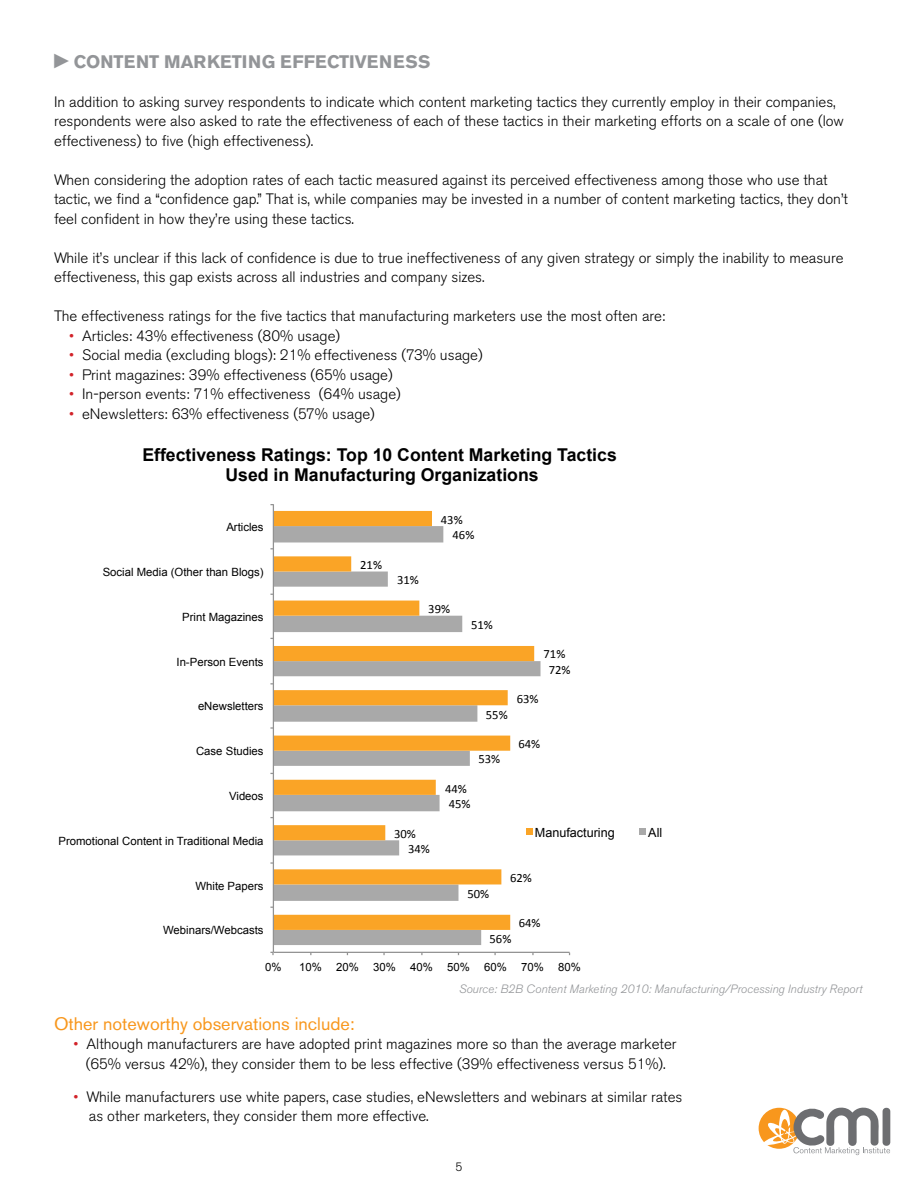
<style>
.page{position:relative;width:918px;height:1188px;background:#fff}
.page>*{position:absolute;margin:0;border:0;box-sizing:border-box;transform-origin:0 0}
.t1{font:18px "Akzidenz Grotesk BE";color:#f8971d}
.t2{font:700 18px "Akzidenz Grotesk BE";color:#939598}
.t3{font:700 17.7px/20.2px "Arial";color:#000;text-align:center}
.t4{font:300 15px/19.5px "Akzidenz Grotesk BE";color:#000}
.t5{font:12.6px "Calibri";color:#000}
.t6{font:12.6px "Arial";color:#000}
.t7{font:italic 300 12px "Akzidenz Grotesk BE";color:#939598}
.t8{font:300 12px "Akzidenz Grotesk BE";color:#000}
.t9{font:11.4px "Arial";color:#000}
.s1{color:#d2232a}
</style>
<div class="page">
<div style="left:759px;top:1108px;width:41px;height:41px;background:#f8971d;border-radius:50%"></div>
<svg style="left:762px;top:1108px;width:128px;height:47px"></svg>
<svg style="left:270px;top:504px;width:376px;height:452px"></svg>
<p class="t2" style="left:74px;top:51px;width:14px">CONTENT</p>
<p class="t2" style="left:164px;top:51px;width:68px">MAR KETING</p>
<p class="t2" style="left:280px;top:51px;width:25px">EFFE</p>
<p class="t2" style="left:327px;top:51px;width:54px">CTIVENESS</p>
<p class="t4" style="left:54px;top:92px;width:791px">In addition to asking survey respondents to indicate which content marketing tactics they currently employ in their companies, respondents were also asked to rate the effectiveness of each of these tactics in their marketing efforts on a scale of one (low effectiveness) to five (high effectiveness).</p>
<p class="t4" style="left:54px;top:170px;width:795px">When considering the adoption rates of each tactic measured against its perceived effectiveness among those who use that tactic, we find a “confidence gap.” That is, while companies may be invested in a number of content marketing tactics, they don’t feel confident in how they’re using these tactics.</p>
<p class="t4" style="left:54px;top:248px;width:791px">While it’s unclear if this lack of confidence is due to true ineffectiveness of any given strategy or simply the inability to measure effectiveness, this gap exists across all industries and company sizes.</p>
<p class="t4" style="left:54px;top:306px;width:613px">The effectiveness ratings for the five tactics that manufacturing marketers use the most often are:</p>
<p class="t4" style="left:69px;top:326px;width:273px"><span class="s1">•</span> Articles: 43% effectiveness (80% usage)</p>
<p class="t4" style="left:69px;top:345px;width:415px"><span class="s1">•</span> Social media (excluding blogs): 21% effectiveness (73% usage)</p>
<p class="t4" style="left:69px;top:365px;width:325px"><span class="s1">•</span> Print magazines: 39% effectiveness (65% usage)</p>
<p class="t4" style="left:69px;top:384px;width:333px"><span class="s1">•</span> In-person events: 71% effectiveness (64% usage)</p>
<p class="t4" style="left:69px;top:404px;width:307px"><span class="s1">•</span> eNewsletters: 63% effectiveness (57% usage)</p>
<p class="t3" style="left:142px;top:445px;width:476px">Effectiveness Ratings: Top 10 Content Marketing Tactics<br>Used in Manufacturing Organizations</p>
<p class="t9" style="left:226px;top:520px;width:39px">Articles</p>
<p class="t9" style="left:103px;top:564px;width:162px">Social Media (Other than Blogs)</p>
<p class="t9" style="left:182px;top:609px;width:83px">Print Magazines</p>
<p class="t9" style="left:177px;top:654px;width:89px">In-Person Events</p>
<p class="t9" style="left:198px;top:699px;width:67px">eNewsletters</p>
<p class="t9" style="left:196px;top:744px;width:69px">Case Studies</p>
<p class="t9" style="left:229px;top:789px;width:36px">Videos</p>
<p class="t9" style="left:58px;top:833px;width:207px">Promotional Content in Traditional Media</p>
<p class="t9" style="left:195px;top:878px;width:70px">White Papers</p>
<p class="t9" style="left:163px;top:923px;width:102px">Webinars/Webcasts</p>
<p class="t5" style="left:360px;top:556px;width:23px">21%</p>
<p class="t5" style="left:441px;top:512px;width:23px">43%</p>
<p class="t5" style="left:453px;top:527px;width:23px">46%</p>
<p class="t5" style="left:397px;top:572px;width:23px">31%</p>
<p class="t5" style="left:428px;top:601px;width:23px">39%</p>
<p class="t5" style="left:471px;top:617px;width:23px">51%</p>
<p class="t5" style="left:394px;top:825px;width:23px">30%</p>
<p class="t5" style="left:486px;top:706px;width:23px">55%</p>
<p class="t5" style="left:445px;top:781px;width:23px">44%</p>
<p class="t5" style="left:449px;top:796px;width:23px">45%</p>
<p class="t5" style="left:478px;top:751px;width:23px">53%</p>
<p class="t5" style="left:408px;top:841px;width:23px">34%</p>
<p class="t5" style="left:544px;top:646px;width:23px">71%</p>
<p class="t5" style="left:517px;top:691px;width:23px">63%</p>
<p class="t5" style="left:549px;top:662px;width:23px">72%</p>
<p class="t5" style="left:518px;top:736px;width:23px">64%</p>
<p class="t6" style="left:535px;top:825px;width:81px">Manufacturing</p>
<p class="t6" style="left:648px;top:825px;width:16px">All</p>
<p class="t5" style="left:467px;top:886px;width:23px">50%</p>
<p class="t5" style="left:510px;top:870px;width:23px">62%</p>
<p class="t5" style="left:519px;top:915px;width:23px">64%</p>
<p class="t5" style="left:490px;top:931px;width:23px">56%</p>
<p class="t9" style="left:265px;top:959px;width:18px">0%</p>
<p class="t9" style="left:299px;top:959px;width:24px">10%</p>
<p class="t9" style="left:336px;top:959px;width:24px">20%</p>
<p class="t9" style="left:373px;top:959px;width:24px">30%</p>
<p class="t9" style="left:410px;top:959px;width:24px">40%</p>
<p class="t9" style="left:447px;top:959px;width:24px">50%</p>
<p class="t9" style="left:484px;top:959px;width:24px">60%</p>
<p class="t9" style="left:521px;top:959px;width:24px">70%</p>
<p class="t9" style="left:558px;top:959px;width:24px">80%</p>
<p class="t7" style="left:459px;top:982px;width:405px">Source: B2B Content Marketing 2010: Manufacturing/Processing Industry Report</p>
<p class="t1" style="left:54px;top:1013px;width:302px">Other noteworthy observations include:</p>
<p class="t4" style="left:74px;top:1035px;width:605px;text-align:center"><span class="s1">•</span> Although manufacturers are have adopted print magazines more so than the average marketer (65% versus 42%), they consider them to be less effective (39% effectiveness versus 51%).</p>
<p class="t4" style="left:89px;top:1087px;width:595px;text-indent:-15px"><span class="s1">•</span> While manufacturers use white papers, case studies, eNewsletters and webinars at similar rates as other marketers, they consider them more effective.</p>
<p class="t8" style="left:456px;top:1160px;width:8px">5</p>
</div>
